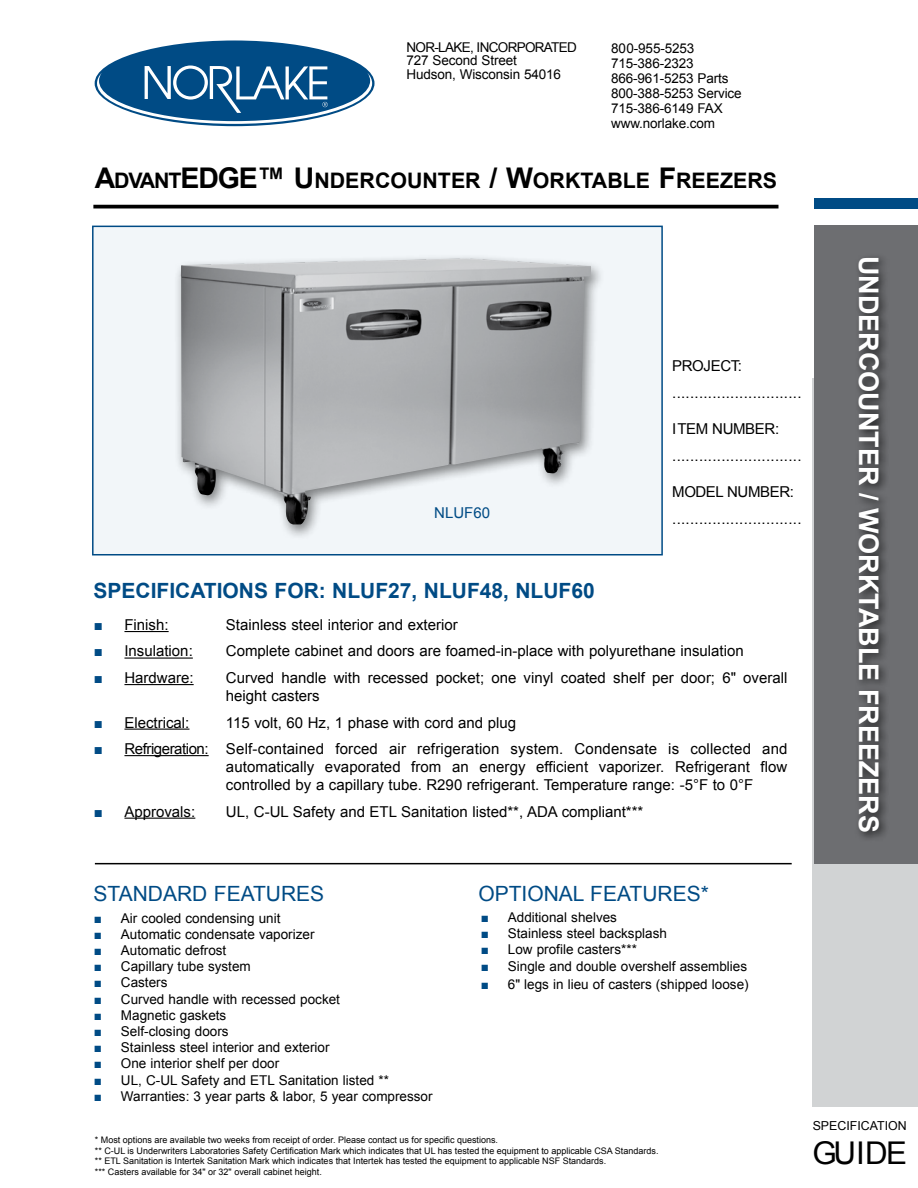
<style>
.page{position:relative;width:918px;height:1188px;background:#fff}
.page>*{position:absolute;margin:0;border:0;box-sizing:border-box;transform-origin:0 0}
.t1{font:31.35px "Arial";letter-spacing:-.025em;color:#000}
.t2{font:700 27px "Arial";color:#fff}
.t3{font:700 21.3px "Arial";color:#000}
.t4{font:700 21px "Arial";color:#004b85}
.t5{font:21px "Arial";color:#004b85}
.t6{font:15px/18px "Arial";color:#000}
.t7{font:15px/27px "Arial";letter-spacing:-.025em;color:#000}
.t8{font:15px "Arial";color:#004b85}
.t9{font:13.5px/15px "Arial";color:#000}
.t10{font:12.3px "Arial";color:#000}
.t11{font:9px/10.8px "Arial";color:#000}
.s1{font-size:28.5px}
.s2{color:#004b85}
</style>
<div class="page">
<div style="left:92px;top:226px;width:571px;height:329px;background:#f2f6f9;border:2px solid #004b85"></div>
<div style="left:813px;top:378px;width:105px;height:729px;background:#d1d3d4"></div>
<div style="left:814px;top:198px;width:104px;height:11px;background:#004b85"></div>
<div style="left:814px;top:225px;width:104px;height:639px;background:#6d6e71"></div>
<hr style="left:93px;top:205px;width:686px;height:3px;background:#000">
<hr style="left:95px;top:863px;width:697px;height:1px;background:#000">
<div style="left:854px;top:253px;width:36px;height:589px;background:#000;opacity:.75"></div>
<hr style="left:124px;top:631px;width:45px;height:1px;background:#000">
<hr style="left:124px;top:658px;width:69px;height:1px;background:#000">
<hr style="left:124px;top:684px;width:70px;height:1px;background:#000">
<hr style="left:124px;top:729px;width:65px;height:1px;background:#000">
<hr style="left:124px;top:755px;width:85px;height:1px;background:#000">
<hr style="left:124px;top:818px;width:71px;height:1px;background:#000">
<svg style="left:95px;top:40px;width:280px;height:86px"></svg>
<div style="left:97px;top:43px;width:275px;height:81px;background:#004b85;border-radius:50%"></div>
<svg style="left:97px;top:66px;width:275px;height:58px"></svg>
<div style="left:173px;top:253px;width:432px;height:288px;background:#000;opacity:.5"></div>
<img style="left:181px;top:258px;width:410px;height:266px">
<p class="t9" style="left:406px;top:40px;width:172px;line-height:13.5px">NOR-LAKE, INCORPORATED<br>727 Second Street<br>Hudson, Wisconsin 54016</p>
<p class="t9" style="left:611px;top:40px;width:132px">800-955-5253<br>715-386-2323<br>866-961-5253 Parts<br>800-388-5253 Service<br>715-386-6149 FAX www.norlake.com</p>
<h3 class="t3" style="left:95px;top:166px;width:684px"><span class="s1">A</span>DVANT<span class="s1">EDGE</span><span class="s1">™</span> <span class="s1">U</span>NDERCOUNTER <span class="s1">/ W</span>ORKTABLE <span class="s1">F</span>REEZERS</h3>
<p class="t8" style="left:434px;top:503px;width:57px">NLUF60</p>
<h3 class="t4" style="left:93px;top:577px;width:503px">SPECIFICATIONS FOR: NLUF27, NLUF48, NLUF60</h3>
<p class="t7" style="left:672px;top:352px;width:131px">PROJECT: .............................</p>
<p class="t7" style="left:672px;top:415px;width:131px">ITEM NUMBER: .............................</p>
<p class="t7" style="left:672px;top:478px;width:131px">MODEL NUMBER: .............................</p>
<p class="t6" style="left:94px;top:616px;width:76px"><span class="s2">■</span> Finish:</p>
<p class="t6" style="left:226px;top:616px;width:233px">Stainless steel interior and exterior</p>
<p class="t6" style="left:94px;top:642px;width:100px"><span class="s2">■</span> Insulation:</p>
<p class="t6" style="left:226px;top:642px;width:519px">Complete cabinet and doors are foamed-in-place with polyurethane insulation</p>
<p class="t6" style="left:94px;top:669px;width:101px"><span class="s2">■</span> Hardware:</p>
<p class="t6" style="left:226px;top:669px;width:563px">Curved handle with recessed pocket; one vinyl coated shelf per door; 6" overall height casters</p>
<p class="t6" style="left:94px;top:713px;width:97px"><span class="s2">■</span> Electrical:</p>
<p class="t6" style="left:226px;top:713px;width:292px">115 volt, 60 Hz, 1 phase with cord and plug</p>
<p class="t6" style="left:226px;top:740px;width:563px;text-align:justify;text-indent:-132px"><span class="s2">■</span> Refrigeration: Self-contained forced air refrigeration system. Condensate is collected and automatically evaporated from an energy efficient vaporizer. Refrigerant flow controlled by a capillary tube. R290 refrigerant. Temperature range: -5°F to 0°F</p>
<p class="t6" style="left:94px;top:802px;width:103px"><span class="s2">■</span> Approvals:</p>
<p class="t6" style="left:226px;top:802px;width:419px">UL, C-UL Safety and ETL Sanitation listed**, ADA compliant***</p>
<h2 class="t2" style="left:887px;top:256px;width:578px;rotate:90deg">UNDERCOUNTER / WORKTABLE FREEZERS</h2>
<h3 class="t5" style="left:93px;top:880px;width:232px">STANDARD FEATURES</h3>
<h3 class="t5" style="left:478px;top:880px;width:232px">OPTIONAL FEATURES*</h3>
<p class="t9" style="left:94px;top:910px;width:188px"><span class="s2">■</span> Air cooled condensing unit</p>
<p class="t9" style="left:94px;top:927px;width:222px"><span class="s2">■</span> Automatic condensate vaporizer</p>
<p class="t9" style="left:94px;top:943px;width:134px"><span class="s2">■</span> Automatic defrost</p>
<p class="t9" style="left:94px;top:959px;width:158px"><span class="s2">■</span> Capillary tube system</p>
<p class="t9" style="left:94px;top:975px;width:75px"><span class="s2">■</span> Casters</p>
<p class="t9" style="left:94px;top:991px;width:248px"><span class="s2">■</span> Curved handle with recessed pocket</p>
<p class="t9" style="left:94px;top:1008px;width:134px"><span class="s2">■</span> Magnetic gaskets</p>
<p class="t9" style="left:94px;top:1024px;width:136px"><span class="s2">■</span> Self-closing doors</p>
<p class="t9" style="left:94px;top:1040px;width:237px"><span class="s2">■</span> Stainless steel interior and exterior</p>
<p class="t9" style="left:94px;top:1056px;width:187px"><span class="s2">■</span> One interior shelf per door</p>
<p class="t9" style="left:94px;top:1072px;width:297px"><span class="s2">■</span> UL, C-UL Safety and ETL Sanitation listed **</p>
<p class="t9" style="left:94px;top:1089px;width:340px"><span class="s2">■</span> Warranties: 3 year parts &amp; labor, 5 year compressor</p>
<p class="t9" style="left:481px;top:910px;width:138px"><span class="s2">■</span> Additional shelves</p>
<p class="t9" style="left:481px;top:926px;width:188px"><span class="s2">■</span> Stainless steel backsplash</p>
<p class="t9" style="left:481px;top:942px;width:158px"><span class="s2">■</span> Low profile casters***</p>
<p class="t9" style="left:481px;top:958px;width:268px"><span class="s2">■</span> Single and double overshelf assemblies</p>
<p class="t9" style="left:481px;top:976px;width:269px"><span class="s2">■</span> 6" legs in lieu of casters (shipped loose)</p>
<p class="t11" style="left:95px;top:1134px;width:565px">* Most options are available two weeks from receipt of order. Please contact us for specific questions.<br>** C-UL is Underwriters Laboratories Safety Certification Mark which indicates that UL has tested the equipment to applicable CSA Standards. ** ETL Sanitation is Intertek Sanitation Mark which indicates that Intertek has tested the equipment to applicable NSF Standards.<br>*** Casters available for 34" or 32" overall cabinet height.</p>
<p class="t10" style="left:813px;top:1118px;width:95px">SPECIFICATION</p>
<h1 class="t1" style="left:812px;top:1133px;width:96px">GUIDE</h1>
</div>
